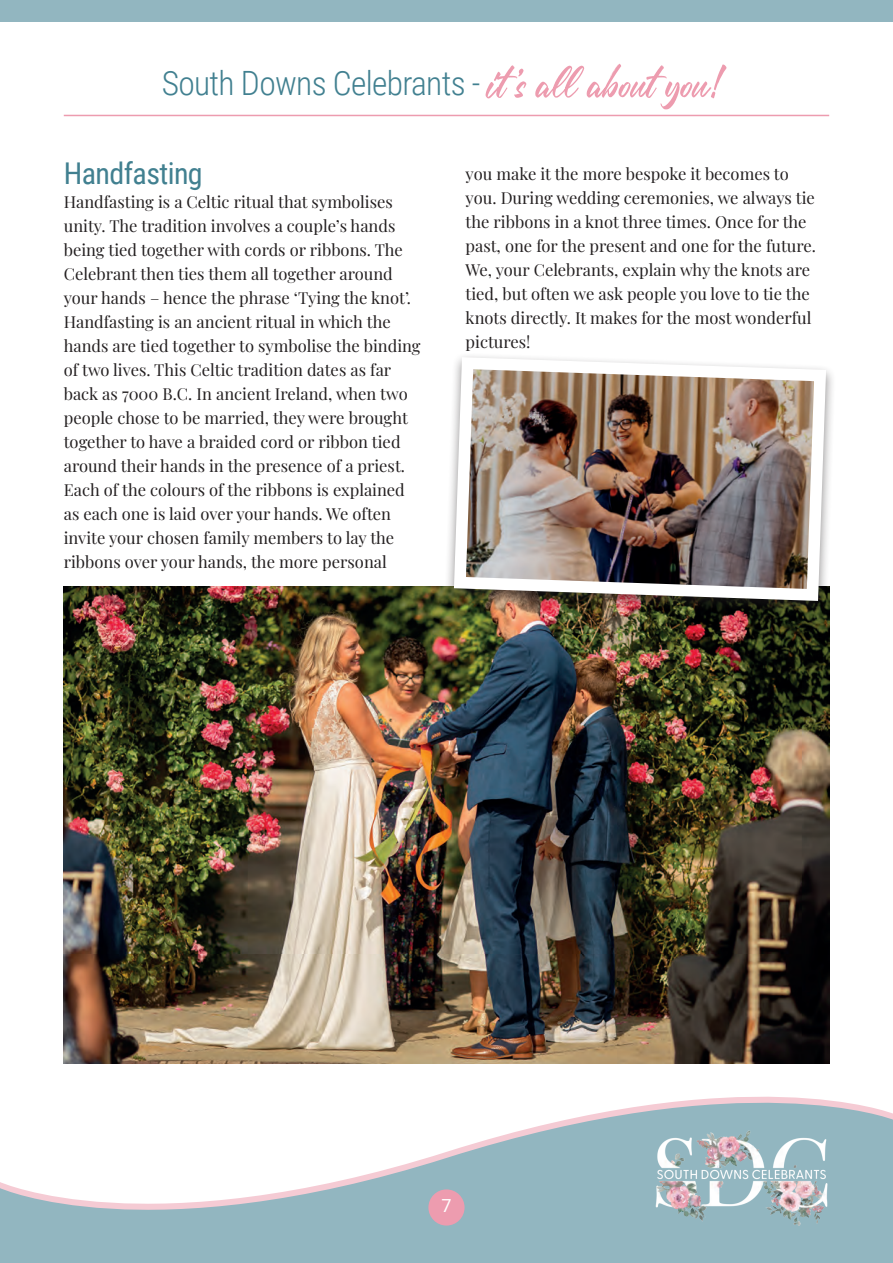
<style>
.page{position:relative;width:893px;height:1263px;background:#fff}
.page>*{position:absolute;margin:0;border:0;box-sizing:border-box;transform-origin:0 0}
.t1{font:300 33.45px "Roboto Condensed";letter-spacing:-.02em;color:#418090}
.t2{font:30px "Roboto Condensed";letter-spacing:-.02em;color:#418090}
.t3{font:18px "Roboto";color:#fff}
.t4{font:16.5px/24px "Playfair Display";color:#231f20}
</style>
<div class="page">
<svg style="left:0;top:1063px;width:893px;height:200px"></svg>
<div style="left:0;top:0;width:893px;height:21px;background:#92b6c0"></div>
<img style="left:654px;top:1129px;width:175px;height:99px">
<div style="left:428px;top:1189px;width:37px;height:36px;background:#ed9caf;border-radius:50%"></div>
<img style="left:64px;top:587px;width:765px;height:476px">
<svg style="left:486px;top:64px;width:241px;height:45px"></svg>
<hr style="left:64px;top:115px;width:765px;height:1px;background:#ed9caf">
<div style="left:444px;top:352px;width:392px;height:263px;background:#231f20;opacity:.5"></div>
<img style="left:448px;top:352px;width:384px;height:255px">
<p class="t1" style="left:162px;top:60px;width:320px">South Downs Celebrants -</p>
<p class="t2" style="left:64px;top:152px;width:140px">Handfasting</p>
<p class="t4" style="left:64px;top:189px;width:349px">Handfasting is a Celtic ritual that symbolises unity. The tradition involves a couple’s hands being tied together with cords or ribbons. The Celebrant then ties them all together around your hands – hence the phrase ‘Tying the knot’.</p>
<p class="t4" style="left:64px;top:309px;width:358px">Handfasting is an ancient ritual in which the hands are tied together to symbolise the binding of two lives. This Celtic tradition dates as far back as 7000 B.C. In ancient Ireland, when two people chose to be married, they were brought together to have a braided cord or ribbon tied around their hands in the presence of a priest.</p>
<p class="t4" style="left:64px;top:477px;width:343px">Each of the colours of the ribbons is explained as each one is laid over your hands. We often invite your chosen family members to lay the ribbons over your hands, the more personal</p>
<p class="t4" style="left:466px;top:160px;width:352px">you make it the more bespoke it becomes to you. During wedding ceremonies, we always tie the ribbons in a knot three times. Once for the past, one for the present and one for the future.<br>We, your Celebrants, explain why the knots are tied, but often we ask people you love to tie the knots directly. It makes for the most wonderful pictures!</p>
<p class="t3" style="left:441px;top:1193px;width:12px">7</p>
</div>
